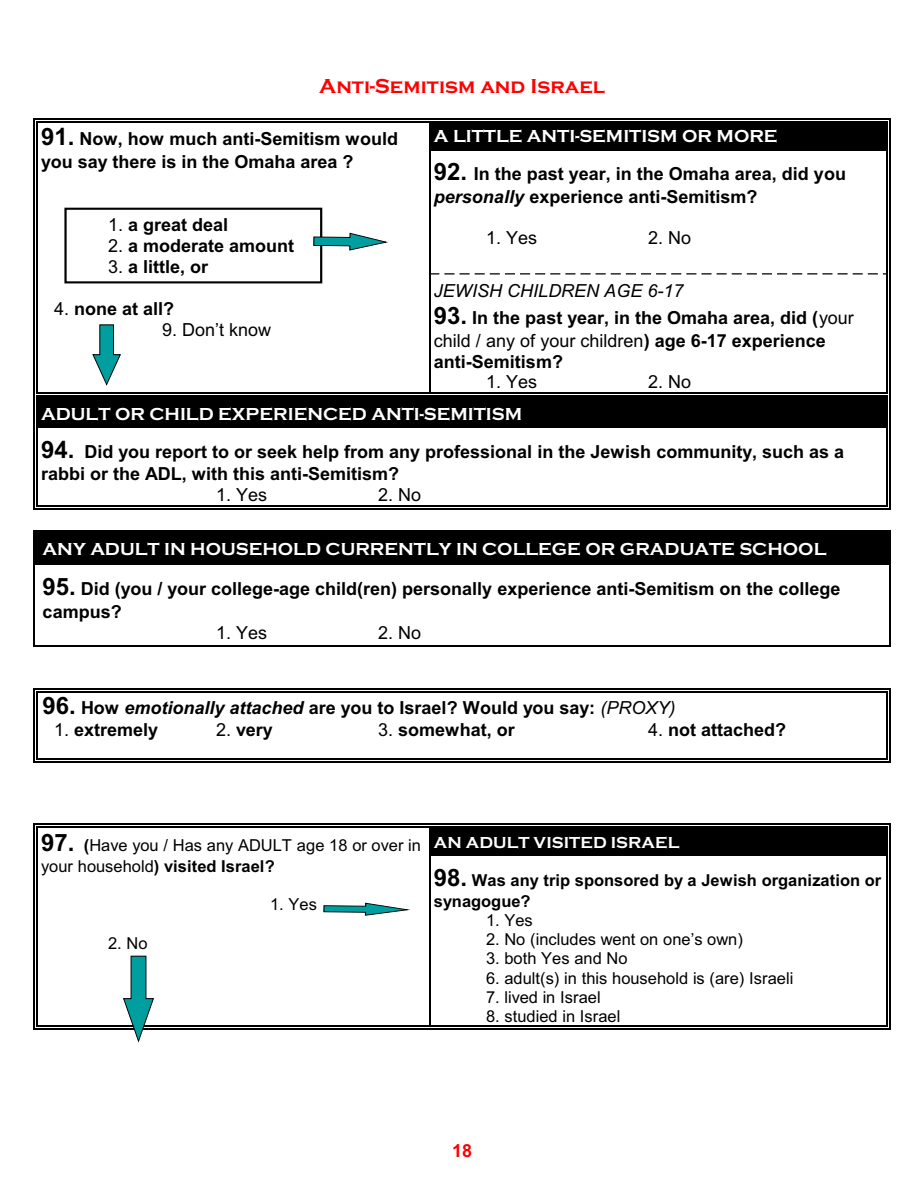
<style>
.page{position:relative;width:918px;height:1188px;background:#fff}
.page>*{position:absolute;margin:0;border:0;box-sizing:border-box;transform-origin:0 0}
.t1{font:700 21px "Copperplate Gothic";color:#f00}
.t2{font:700 18px/22.6px "Arial";color:#000}
.t3{font:700 18px "Copperplate Gothic";color:#fff}
.t4{font:18px "Arial";color:#000}
.t5{font:italic 18px "Arial";color:#000}
.t6{font:700 18px "Arial";color:#f00}
.t7{font:16.5px/21.5px "Arial";color:#000}
.t8{font:700 16.5px/21.5px "Arial";color:#000}
.t9{font:700 16.5px "Copperplate Gothic";color:#fff}
.s1{font-size:24px}
.s2{font-style:italic}
.s3{font-weight:400}
.s4{font-weight:400;font-style:italic}
.s5{font-weight:700;font-size:24px}
.s6{font-weight:700}
</style>
<div class="page">
<svg style="left:37px;top:122px;width:1px;height:28px"></svg>
<hr style="left:37px;top:121px;width:392px;height:1px;background:#000">
<hr style="left:34px;top:118px;width:1px;height:32px;background:#000">
<hr style="left:34px;top:118px;width:395px;height:1px;background:#000">
<div style="left:429px;top:121px;width:459px;height:29px;background:#000"></div>
<hr style="left:890px;top:118px;width:1px;height:32px;background:#000">
<hr style="left:429px;top:118px;width:462px;height:1px;background:#000">
<hr style="left:37px;top:150px;width:1px;height:123px;background:#000">
<hr style="left:34px;top:150px;width:1px;height:123px;background:#000">
<hr style="left:429px;top:150px;width:2px;height:123px;background:#000">
<hr style="left:887px;top:150px;width:1px;height:123px;background:#000">
<hr style="left:890px;top:150px;width:1px;height:123px;background:#000">
<hr style="left:37px;top:273px;width:1px;height:121px;background:#000">
<hr style="left:37px;top:392px;width:392px;height:2px;background:#000">
<hr style="left:34px;top:273px;width:1px;height:124px;background:#000">
<hr style="left:37px;top:395px;width:392px;height:2px;background:#000">
<hr style="left:429px;top:273px;width:2px;height:121px;background:#000">
<hr style="left:887px;top:273px;width:1px;height:121px;background:#000">
<svg style="left:431px;top:273px;width:456px;height:1px"></svg>
<hr style="left:429px;top:392px;width:459px;height:2px;background:#000">
<hr style="left:890px;top:273px;width:1px;height:124px;background:#000">
<hr style="left:429px;top:395px;width:459px;height:2px;background:#000">
<div style="left:37px;top:397px;width:392px;height:31px;background:#000"></div>
<hr style="left:34px;top:397px;width:1px;height:31px;background:#000">
<div style="left:429px;top:397px;width:459px;height:31px;background:#000"></div>
<hr style="left:890px;top:397px;width:1px;height:31px;background:#000">
<hr style="left:37px;top:428px;width:1px;height:78px;background:#000">
<hr style="left:887px;top:428px;width:1px;height:78px;background:#000">
<hr style="left:37px;top:505px;width:851px;height:1px;background:#000">
<hr style="left:34px;top:428px;width:1px;height:81px;background:#000">
<hr style="left:890px;top:428px;width:1px;height:81px;background:#000">
<hr style="left:34px;top:508px;width:857px;height:1px;background:#000">
<div style="left:34px;top:530px;width:857px;height:33px;background:#000"></div>
<hr style="left:34px;top:564px;width:1px;height:83px;background:#000">
<hr style="left:890px;top:564px;width:1px;height:83px;background:#000">
<hr style="left:34px;top:564px;width:857px;height:1px;background:#000">
<hr style="left:34px;top:646px;width:857px;height:1px;background:#000">
<hr style="left:37px;top:691px;width:1px;height:69px;background:#000">
<hr style="left:887px;top:691px;width:1px;height:69px;background:#000">
<hr style="left:37px;top:691px;width:851px;height:2px;background:#000">
<hr style="left:37px;top:759px;width:851px;height:1px;background:#000">
<hr style="left:34px;top:688px;width:1px;height:75px;background:#000">
<hr style="left:890px;top:688px;width:1px;height:75px;background:#000">
<hr style="left:34px;top:688px;width:857px;height:2px;background:#000">
<hr style="left:34px;top:762px;width:857px;height:1px;background:#000">
<hr style="left:37px;top:826px;width:1px;height:30px;background:#000">
<hr style="left:37px;top:826px;width:392px;height:2px;background:#000">
<hr style="left:34px;top:824px;width:1px;height:32px;background:#000">
<hr style="left:34px;top:824px;width:395px;height:1px;background:#000">
<div style="left:429px;top:826px;width:459px;height:30px;background:#000"></div>
<hr style="left:890px;top:824px;width:1px;height:32px;background:#000">
<hr style="left:429px;top:824px;width:462px;height:1px;background:#000">
<hr style="left:37px;top:856px;width:1px;height:171px;background:#000">
<hr style="left:37px;top:1025px;width:392px;height:2px;background:#000">
<hr style="left:34px;top:856px;width:1px;height:173px;background:#000">
<hr style="left:34px;top:1028px;width:395px;height:1px;background:#000">
<hr style="left:429px;top:856px;width:2px;height:171px;background:#000">
<hr style="left:887px;top:856px;width:1px;height:171px;background:#000">
<hr style="left:429px;top:1025px;width:459px;height:2px;background:#000">
<hr style="left:890px;top:856px;width:1px;height:173px;background:#000">
<hr style="left:429px;top:1028px;width:462px;height:1px;background:#000">
<div style="left:64px;top:208px;width:258px;height:75px;border:2px solid #000"></div>
<svg style="left:313px;top:232px;width:74px;height:19px"></svg>
<svg style="left:323px;top:902px;width:85px;height:14px"></svg>
<svg style="left:123px;top:955px;width:31px;height:87px"></svg>
<svg style="left:92px;top:324px;width:29px;height:61px"></svg>
<p class="t1" style="left:319px;top:73px;width:287px">Anti-Semitism and Israel</p>
<p class="t2" style="left:41px;top:129px;width:358px"><span class="s1">91.</span> Now, how much anti-Semitism would you say there is in the Omaha area ?</p>
<p class="t3" style="left:434px;top:125px;width:345px">A LITTLE ANTI-SEMITISM OR MORE</p>
<p class="t2" style="left:434px;top:164px;width:414px"><span class="s1">92.</span> In the past year, in the Omaha area, did you <span class="s2">personally</span> experience anti-Semitism?</p>
<p class="t4" style="left:486px;top:231px;width:53px">1. Yes</p>
<p class="t4" style="left:648px;top:231px;width:45px">2. No</p>
<p class="t5" style="left:434px;top:284px;width:251px">JEWISH CHILDREN AGE 6-17</p>
<p class="t2" style="left:434px;top:308px;width:421px;line-height:21.9px"><span class="s1">93.</span> In the past year, in the Omaha area, did (<span class="s3">your child / any of your children</span>) age 6-17 experience anti-Semitism?</p>
<p class="t4" style="left:486px;top:375px;width:53px">1. Yes</p>
<p class="t4" style="left:648px;top:375px;width:45px">2. No</p>
<p class="t3" style="left:41px;top:403px;width:482px">ADULT OR CHILD EXPERIENCED ANTI-SEMITISM</p>
<p class="t2" style="left:41px;top:442px;width:804px"><span class="s1">94.</span> Did you report to or seek help from any professional in the Jewish community, such as a rabbi or the ADL, with this anti-Semitism?</p>
<p class="t4" style="left:216px;top:488px;width:53px">1. Yes</p>
<p class="t4" style="left:378px;top:488px;width:45px">2. No</p>
<p class="t2" style="left:108px;top:215px;width:122px"><span class="s3">1.</span> a great deal</p>
<p class="t2" style="left:108px;top:236px;width:188px"><span class="s3">2.</span> a moderate amount</p>
<p class="t2" style="left:108px;top:257px;width:102px"><span class="s3">3.</span> a little, or</p>
<p class="t2" style="left:54px;top:299px;width:122px"><span class="s3">4.</span> none at all?</p>
<p class="t4" style="left:162px;top:323px;width:111px">9. Don’t know</p>
<p class="t3" style="left:43px;top:538px;width:785px">ANY ADULT IN HOUSEHOLD CURRENTLY IN COLLEGE OR GRADUATE SCHOOL</p>
<p class="t2" style="left:43px;top:579px;width:799px"><span class="s1">95.</span> Did (you / your college-age child(ren) personally experience anti-Semitism on the college campus?</p>
<p class="t4" style="left:216px;top:626px;width:53px">1. Yes</p>
<p class="t4" style="left:378px;top:626px;width:45px">2. No</p>
<p class="t2" style="left:43px;top:698px;width:634px"><span class="s1">96.</span> How <span class="s2">emotionally attached</span> are you to Israel? Would you say: <span class="s4">(PROXY)</span></p>
<p class="t2" style="left:54px;top:720px;width:106px"><span class="s3">1.</span> extremely</p>
<p class="t2" style="left:216px;top:720px;width:58px"><span class="s3">2.</span> very</p>
<p class="t2" style="left:378px;top:720px;width:138px"><span class="s3">3.</span> somewhat, or</p>
<p class="t2" style="left:648px;top:720px;width:140px"><span class="s3">4.</span> not attached?</p>
<p class="t7" style="left:41px;top:836px;width:381px"><span class="s5">97.</span> <span class="s6">(</span>Have you / Has any ADULT age 18 or over in your household<span class="s6">) visited Israel?</span></p>
<p class="t7" style="left:270px;top:895px;width:48px">1. Yes</p>
<p class="t7" style="left:108px;top:934px;width:41px">2. No</p>
<p class="t9" style="left:434px;top:832px;width:247px">AN ADULT VISITED ISRAEL</p>
<p class="t8" style="left:434px;top:871px;width:449px"><span class="s1">98.</span> Was any trip sponsored by a Jewish organization or synagogue?</p>
<p class="t7" style="left:486px;top:911px;width:48px">1. Yes</p>
<p class="t7" style="left:486px;top:930px;width:258px">2. No (includes went on one’s own)</p>
<p class="t7" style="left:486px;top:949px;width:143px">3. both Yes and No</p>
<p class="t7" style="left:486px;top:969px;width:309px">6. adult(s) in this household is (are) Israeli</p>
<p class="t7" style="left:486px;top:988px;width:116px">7. lived in Israel</p>
<p class="t7" style="left:486px;top:1007px;width:136px">8. studied in Israel</p>
<p class="t6" style="left:452px;top:1144px;width:22px">18</p>
</div>
